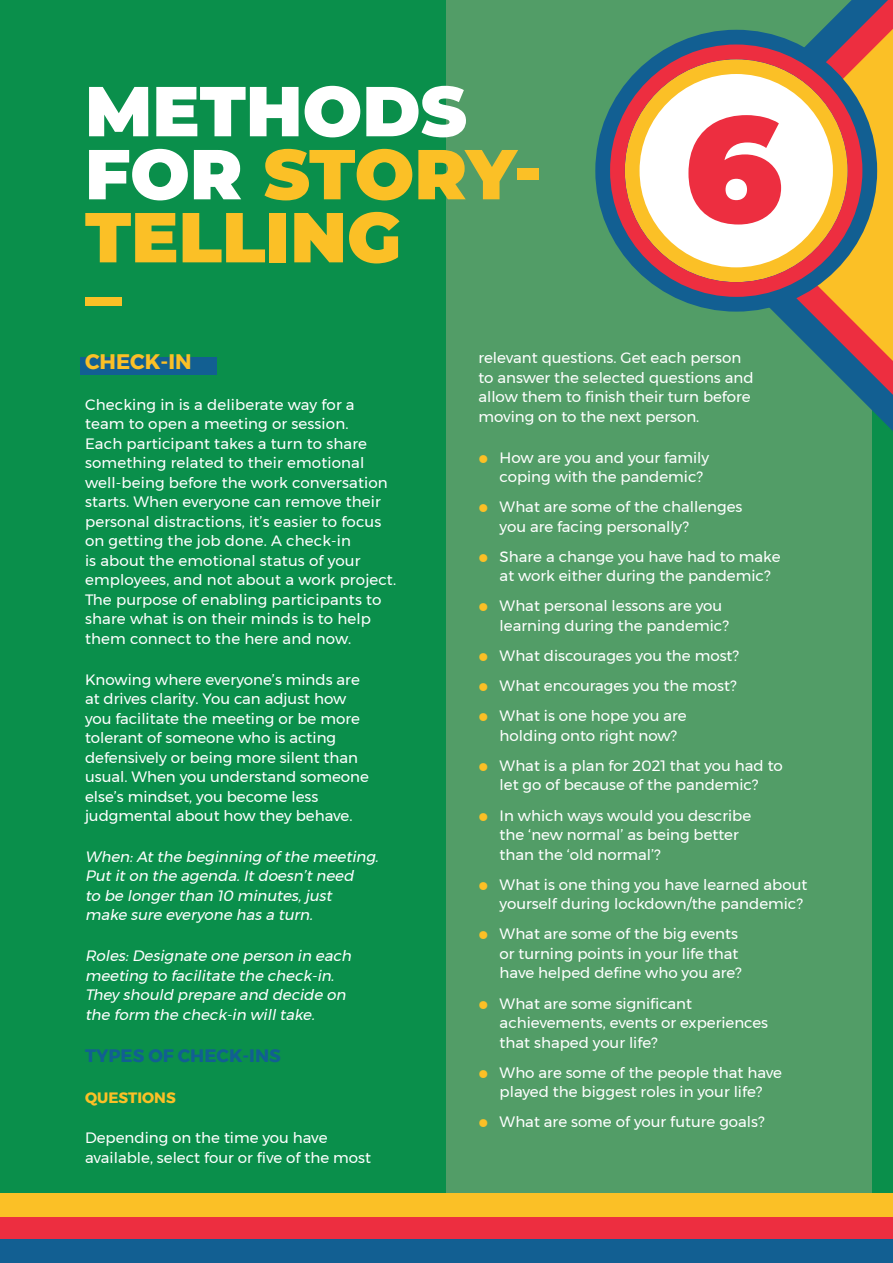
<style>
.page{position:relative;width:893px;height:1263px;background:#0a8f4b}
.page>*{position:absolute;margin:0;border:0;box-sizing:border-box;transform-origin:0 0}
.t1{font:900 149.4px "Montserrat";color:#ed2e40}
.t2{font:900 70.5px/63px "Montserrat";color:#fbc026}
.t3{font:700 21px "Montserrat";color:#fbc026}
.t4{font:700 18px "Montserrat";color:#125f92}
.t5{font:15px/19.5px "Montserrat";color:#fff}
.t6{font:italic 15px/19.5px "Montserrat";color:#fff}
.t7{font:700 15px "Montserrat";color:#fbc026}
.s1{color:#fff}
.s2{font-weight:900;font-size:24px;color:#fbc026}
</style>
<div class="page">
<div style="left:446px;top:0;width:426px;height:1263px;background:#529d67"></div>
<div style="left:0;top:1216px;width:893px;height:23px;background:#ed2e40"></div>
<div style="left:0;top:1239px;width:893px;height:24px;background:#125f92"></div>
<div style="left:0;top:1193px;width:893px;height:23px;background:#fbc026"></div>
<svg style="left:764px;top:0;width:129px;height:431px"></svg>
<div style="left:625px;top:59px;width:223px;height:223px;background:#fff;border-radius:50%"></div>
<div style="left:625px;top:59px;width:223px;height:223px;border:15px solid #fbc026;border-radius:50%"></div>
<div style="left:595px;top:30px;width:282px;height:282px;border:29px solid #125f92;border-radius:50%"></div>
<div style="left:610px;top:45px;width:252px;height:252px;border:15px solid #ed2e40;border-radius:50%"></div>
<div style="left:85px;top:298px;width:37px;height:8px;background:#fbc026"></div>
<div style="left:81px;top:357px;width:136px;height:17px;background:#125f92"></div>
<h2 class="t2" style="left:85px;top:75px;width:459px"><span class="s1">METHODS<br>FOR</span> STORY-<br>TELLING</h2>
<h1 class="t1" style="left:684px;top:57px;width:100px">6</h1>
<h3 class="t3" style="left:85px;top:345px;width:108px">CHECK-IN</h3>
<p class="t5" style="left:85px;top:395px;width:313px">Checking in is a deliberate way for a team to open a meeting or session.<br>Each participant takes a turn to share something related to their emotional well-being before the work conversation starts. When everyone can remove their personal distractions, it’s easier to focus on getting the job done. A check-in<br>is about the emotional status of your employees, and not about a work project.<br>The purpose of enabling participants to share what is on their minds is to help them connect to the here and now.</p>
<p class="t5" style="left:85px;top:669px;width:285px">Knowing where everyone’s minds are at drives clarity. You can adjust how you facilitate the meeting or be more tolerant of someone who is acting defensively or being more silent than usual. When you understand someone else’s mindset, you become less judgmental about how they behave.</p>
<p class="t6" style="left:85px;top:847px;width:299px">When:Atthe beginning ofthe meeting.<br>Putiton the agenda.Itdoesn’tneed<br>to be longerthan 10 minutes,just make sure everyone hasa turn.</p>
<p class="t6" style="left:85px;top:946px;width:272px">Roles:Designate one person in each meeting to facilitate the check-in.<br>They should prepare and decide on the form the check-in willtake.</p>
<p class="t4" style="left:85px;top:1041px;width:197px">TYPES OF CHECK-INS</p>
<p class="t7" style="left:85px;top:1085px;width:92px">QUESTIONS</p>
<p class="t5" style="left:85px;top:1128px;width:287px">Depending on the time you have available, select four or five of the most</p>
<p class="t5" style="left:478px;top:348px;width:277px">relevant questions. Get each person to answer the selected questions and allow them to finish their turn before moving on to the next person.</p>
<p class="t5" style="left:500px;top:447px;width:211px;text-indent:-21px"><span class="s2">•</span> How are you and your family coping with the pandemic?</p>
<p class="t5" style="left:500px;top:497px;width:244px;text-indent:-21px"><span class="s2">•</span> What are some of the challenges you are facing personally?</p>
<p class="t5" style="left:500px;top:546px;width:282px;text-indent:-21px"><span class="s2">•</span> Share a change you have had to make at work either during the pandemic?</p>
<p class="t5" style="left:500px;top:596px;width:231px;text-indent:-21px"><span class="s2">•</span> What personal lessons are you learning during the pandemic?</p>
<p class="t5" style="left:478px;top:646px;width:262px"><span class="s2">•</span> What discourages you the most?</p>
<p class="t5" style="left:478px;top:676px;width:260px"><span class="s2">•</span> What encourages you the most?</p>
<p class="t5" style="left:500px;top:706px;width:189px;text-indent:-21px"><span class="s2">•</span> What is one hope you are holding onto right now?</p>
<p class="t5" style="left:478px;top:756px;width:306px;text-align:center"><span class="s2">•</span> What is a plan for 2021 that you had to let go of because of the pandemic?</p>
<p class="t5" style="left:500px;top:805px;width:253px;text-indent:-21px"><span class="s2">•</span> In which ways would you describe the ‘new normal’ as being better than the ‘old normal’?</p>
<p class="t5" style="left:500px;top:874px;width:309px;text-indent:-21px"><span class="s2">•</span> What is one thing you have learned about yourself during lockdown/the pandemic?</p>
<p class="t5" style="left:500px;top:924px;width:244px;text-indent:-21px"><span class="s2">•</span> What are some of the big events or turning points in your life that have helped define who you are?</p>
<p class="t5" style="left:500px;top:993px;width:270px;text-indent:-21px"><span class="s2">•</span> What are some significant achievements, events or experiences that shaped your life?</p>
<p class="t5" style="left:478px;top:1062px;width:305px;text-align:center"><span class="s2">•</span> Who are some of the people that have played the biggest roles in your life?</p>
<p class="t5" style="left:478px;top:1112px;width:288px"><span class="s2">•</span> What are some of your future goals?</p>
</div>
